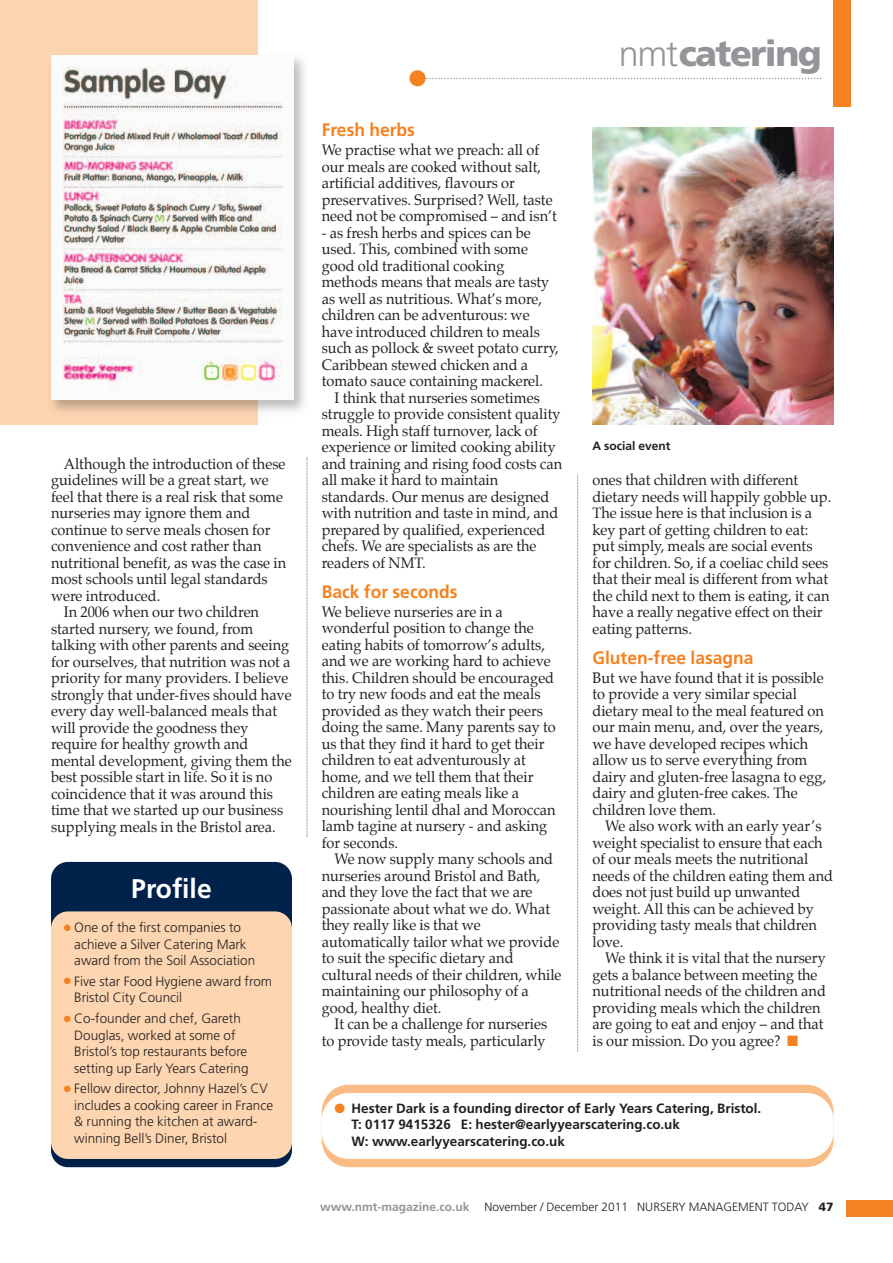
<style>
.page{position:relative;width:893px;height:1263px;background:#fff}
.page>*{position:absolute;margin:0;border:0;box-sizing:border-box;transform-origin:0 0}
.t1{font:900 36px "Frutiger";letter-spacing:-.045em;color:#939598}
.t2{font:700 27px "Frutiger";color:#fff}
.t3{font:700 18px "Frutiger";color:#f58220}
.t4{font:15px/16.5px "Palatino";color:#231f20}
.t5{font:300 13.5px/16.5px "Frutiger";color:#231f20}
.t6{font:700 13.5px/16.5px "Frutiger";color:#231f20}
.t7{font:300 12px "Frutiger";color:#231f20}
.t8{font:700 12px "Frutiger";color:#939598}
.t9{font:700 12px "Frutiger";color:#231f20}
.s1{color:#f58220}
.s2{font-weight:300}
.s3{font-weight:900}
</style>
<div class="page">
<div style="left:0;top:0;width:258px;height:425px;background:#fdd5b0"></div>
<img style="left:592px;top:128px;width:241px;height:297px">
<div style="left:846px;top:1200px;width:47px;height:17px;background:#f58220"></div>
<div style="left:833px;top:0;width:17px;height:106px;background:#f58220"></div>
<svg style="left:426px;top:78px;width:395px;height:1px"></svg>
<div style="left:409px;top:70px;width:17px;height:16px;background:#f58220;border-radius:50%"></div>
<img style="left:51px;top:55px;width:254px;height:357px">
<img style="left:51px;top:56px;width:242px;height:344px">
<div style="left:51px;top:862px;width:241px;height:305px;background:#002149;border-radius:17px"></div>
<div style="left:51px;top:911px;width:241px;height:248px;background:#fdd5b0;border-radius:17px"></div>
<svg style="left:307px;top:458px;width:1px;height:379px"></svg>
<svg style="left:577px;top:474px;width:1px;height:578px"></svg>
<div style="left:322px;top:1085px;width:511px;height:82px;background:#fbbb85;border-radius:27px"></div>
<div style="left:322px;top:1093px;width:511px;height:66px;background:#fff;border-radius:27px"></div>
<p class="t4" style="left:64px;top:456px;width:223px">Although the introduction of these</p>
<p class="t4" style="left:51px;top:473px;width:219px">guidelines will be a great start, we</p>
<p class="t4" style="left:51px;top:489px;width:234px">feel that there is a real risk that some</p>
<p class="t4" style="left:51px;top:506px;width:201px">nurseries may ignore them and</p>
<p class="t4" style="left:51px;top:522px;width:221px">continue to serve meals chosen for</p>
<p class="t4" style="left:51px;top:539px;width:212px">convenience and cost rather than</p>
<p class="t4" style="left:51px;top:555px;width:237px">nutritional benefit, as was the case in</p>
<p class="t4" style="left:51px;top:572px;width:218px">most schools until legal standards</p>
<p class="t4" style="left:51px;top:588px;width:111px">were introduced.</p>
<p class="t4" style="left:64px;top:605px;width:197px">In 2006 when our two children</p>
<p class="t4" style="left:51px;top:621px;width:204px">started nursery, we found, from</p>
<p class="t4" style="left:51px;top:638px;width:240px">talking with other parents and seeing</p>
<p class="t4" style="left:51px;top:654px;width:241px">for ourselves, that nutrition was not a</p>
<p class="t4" style="left:51px;top:671px;width:239px">priority for many providers. I believe</p>
<p class="t4" style="left:51px;top:687px;width:242px">strongly that under-fives should have</p>
<p class="t4" style="left:51px;top:704px;width:228px">every day well-balanced meals that</p>
<p class="t4" style="left:51px;top:720px;width:199px">will provide the goodness they</p>
<p class="t4" style="left:51px;top:737px;width:199px">require for healthy growth and</p>
<p class="t4" style="left:51px;top:753px;width:242px">mental development, giving them the</p>
<p class="t4" style="left:51px;top:770px;width:223px">best possible start in life. So it is no</p>
<p class="t4" style="left:51px;top:786px;width:224px">coincidence that it was around this</p>
<p class="t4" style="left:51px;top:803px;width:234px">time that we started up our business</p>
<p class="t4" style="left:51px;top:819px;width:226px">supplying meals in the Bristol area.</p>
<h2 class="t2" style="left:131px;top:877px;width:82px">Profile</h2>
<p class="t5" style="left:74px;top:920px;width:182px;text-indent:-10px"><span class="s1">●</span> One of the first companies to achieve a Silver Catering Mark award from the Soil Association</p>
<p class="t5" style="left:74px;top:974px;width:199px;text-indent:-10px"><span class="s1">●</span> Five star Food Hygiene award from<br>Bristol City Council</p>
<p class="t5" style="left:74px;top:1011px;width:176px;text-indent:-10px"><span class="s1">●</span> Co-founder and chef, Gareth<br>Douglas, worked at some of<br>Bristol’s top restaurants before setting up Early Years Catering</p>
<p class="t5" style="left:74px;top:1081px;width:200px;text-indent:-10px"><span class="s1">●</span> Fellow director, Johnny Hazel’s CV includes a cooking career in France &amp; running the kitchen at award&shy;winning Bell’s Diner, Bristol</p>
<p class="t3" style="left:322px;top:123px;width:95px">Fresh herbs</p>
<p class="t4" style="left:322px;top:143px;width:237px">We practise what we preach: all of our meals are cooked without salt, artificial additives, flavours or preservatives. Surprised? Well, taste need not be compromised – and isn’t</p>
<p class="t4" style="left:322px;top:225px;width:239px">- as fresh herbs and spices can be used. This, combined with some good old traditional cooking methods means that meals are tasty as well as nutritious. What’s more, children can be adventurous: we have introduced children to meals such as pollock &amp; sweet potato curry, Caribbean stewed chicken and a tomato sauce containing mackerel.</p>
<p class="t4" style="left:322px;top:390px;width:242px;text-indent:13px">I think that nurseries sometimes struggle to provide consistent quality meals. High staff turnover, lack of experience or limited cooking ability and training and rising food costs can all make it hard to maintain standards. Our menus are designed with nutrition and taste in mind, and prepared by qualified, experienced chefs. We are specialists as are the readers of NMT.</p>
<p class="t3" style="left:322px;top:585px;width:137px">Back for seconds</p>
<p class="t4" style="left:322px;top:604px;width:235px">We believe nurseries are in a wonderful position to change the eating habits of tomorrow’s adults, and we are working hard to achieve this. Children should be encouraged to try new foods and eat the meals provided as they watch their peers doing the same. Many parents say to us that they find it hard to get their children to eat adventurously at home, and we tell them that their children are eating meals like a nourishing lentil dhal and Moroccan lamb tagine at nursery - and asking for seconds.</p>
<p class="t4" style="left:322px;top:852px;width:241px;text-indent:13px">We now supply many schools and nurseries around Bristol and Bath, and they love the fact that we are passionate about what we do. What they really like is that we automatically tailor what we provide to suit the specific dietary and cultural needs of their children, while maintaining our philosophy of a good, healthy diet.</p>
<p class="t4" style="left:322px;top:1017px;width:227px;text-align:right">It can be a challenge for nurseries to provide tasty meals, particularly</p>
<h1 class="t1" style="left:619px;top:39px;width:205px"><span class="s2">nmt</span>catering</h1>
<p class="t9" style="left:592px;top:441px;width:79px">A social event</p>
<p class="t4" style="left:592px;top:473px;width:240px">ones that children with different dietary needs will happily gobble up.<br>The issue here is that inclusion is a key part of getting children to eat: put simply, meals are social events for children. So, if a coeliac child sees that their meal is different from what the child next to them is eating, it can have a really negative effect on their eating patterns.</p>
<p class="t3" style="left:592px;top:651px;width:163px">Gluten-free lasagna</p>
<p class="t4" style="left:592px;top:670px;width:235px">But we have found that it is possible to provide a very similar special dietary meal to the meal featured on our main menu, and, over the years, we have developed recipes which allow us to serve everything from dairy and gluten-free lasagna to egg, dairy and gluten-free cakes. The children love them.</p>
<p class="t4" style="left:592px;top:819px;width:242px;text-indent:13px">We also work with an early year’s weight specialist to ensure that each of our meals meets the nutritional needs of the children eating them and does not just build up unwanted weight. All this can be achieved by providing tasty meals that children love.</p>
<p class="t4" style="left:592px;top:951px;width:235px;text-indent:13px">We think it is vital that the nursery gets a balance between meeting the nutritional needs of the children and providing meals which the children are going to eat and enjoy – and that is our mission. Do you agree? <span class="s1">■</span></p>
<p class="t6" style="left:352px;top:1101px;width:411px;text-indent:-17px"><span class="s1">●</span> Hester Dark is a founding director of Early Years Catering, Bristol.<br>T: 0117 9415326 E: hester@earlyyearscatering.co.uk<br>W: www.earlyyearscatering.co.uk</p>
<p class="t8" style="left:320px;top:1202px;width:151px">www.nmt-magazine.co.uk</p>
<p class="t7" style="left:485px;top:1202px;width:350px">November / December 2011 NURSERY MANAGEMENT TODAY <span class="s3">47</span></p>
</div>
